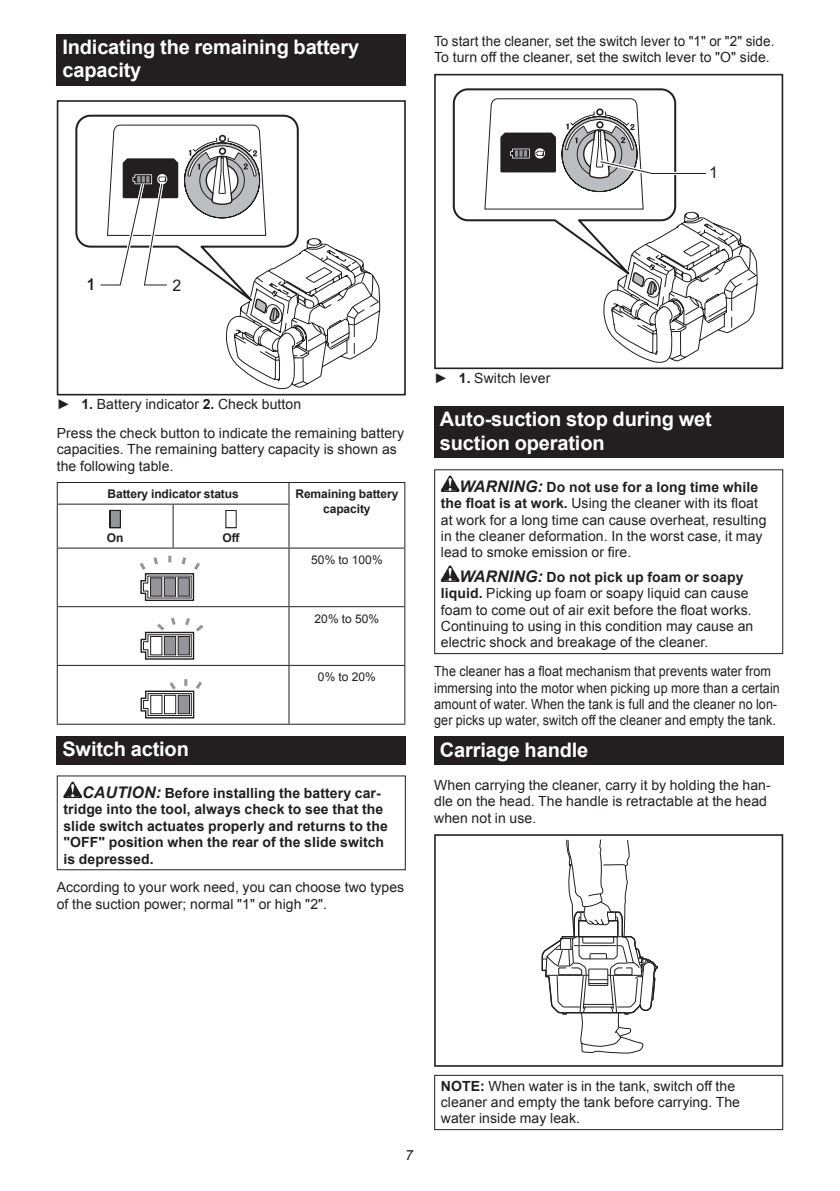
<style>
.page{position:relative;width:840px;height:1191px;background:#fff}
.page>*{position:absolute;margin:0;border:0;box-sizing:border-box;transform-origin:0 0}
.t1{font:700 20px/23.4px "Arial";letter-spacing:-.01em;color:#fff}
.t2{font:16px "Arial";color:#231f20}
.t3{font:14px/16.4px "Arial";letter-spacing:.005em;color:#231f20}
.t4{font:14px/16.4px "Arial";letter-spacing:.005em;color:#231f20;scale:.9 1}
.t5{font:700 14px/16.4px "Arial";letter-spacing:.005em;color:#231f20}
.t6{font:14px/16.4px "Arial";letter-spacing:.005em;color:#231f20;scale:.96 1}
.t7{font:italic 14px "Arial";color:#231f20}
.t8{font:700 12px/14px "Arial";letter-spacing:-.01em;color:#231f20;text-align:center}
.t9{font:12px "Arial";letter-spacing:.005em;color:#231f20}
.s1{font-weight:700}
.s2{font-style:italic;font-size:16px}
.s3{font-weight:700;font-style:italic;font-size:16px}
</style>
<div class="page">
<div style="left:57px;top:34px;width:348px;height:52px;background:#231f20"></div>
<svg style="left:75px;top:114px;width:223px;height:134px"></svg>
<div style="left:57px;top:100px;width:348px;height:295px;border:2px solid #231f20"></div>
<svg style="left:98px;top:124px;width:282px;height:271px"></svg>
<hr style="left:57px;top:482px;width:116px;height:1px;background:#231f20">
<svg style="left:57px;top:483px;width:1px;height:20px"></svg>
<hr style="left:173px;top:482px;width:116px;height:1px;background:#231f20">
<hr style="left:289px;top:482px;width:116px;height:1px;background:#231f20">
<svg style="left:288px;top:483px;width:1px;height:20px"></svg>
<svg style="left:404px;top:483px;width:1px;height:21px"></svg>
<hr style="left:57px;top:503px;width:116px;height:1px;background:#231f20">
<hr style="left:57px;top:504px;width:1px;height:43px;background:#231f20">
<hr style="left:173px;top:503px;width:116px;height:1px;background:#231f20">
<hr style="left:172px;top:504px;width:1px;height:43px;background:#231f20">
<hr style="left:288px;top:504px;width:1px;height:43px;background:#231f20">
<hr style="left:404px;top:504px;width:1px;height:43px;background:#231f20">
<hr style="left:57px;top:547px;width:116px;height:1px;background:#231f20">
<hr style="left:57px;top:548px;width:1px;height:58px;background:#231f20">
<hr style="left:173px;top:547px;width:116px;height:1px;background:#231f20">
<hr style="left:289px;top:547px;width:116px;height:1px;background:#231f20">
<hr style="left:288px;top:548px;width:1px;height:58px;background:#231f20">
<hr style="left:404px;top:548px;width:1px;height:58px;background:#231f20">
<hr style="left:57px;top:606px;width:116px;height:1px;background:#231f20">
<hr style="left:57px;top:607px;width:1px;height:58px;background:#231f20">
<hr style="left:173px;top:606px;width:116px;height:1px;background:#231f20">
<hr style="left:289px;top:606px;width:116px;height:1px;background:#231f20">
<hr style="left:288px;top:607px;width:1px;height:58px;background:#231f20">
<hr style="left:404px;top:607px;width:1px;height:58px;background:#231f20">
<hr style="left:57px;top:665px;width:116px;height:1px;background:#231f20">
<hr style="left:57px;top:666px;width:1px;height:57px;background:#231f20">
<hr style="left:173px;top:665px;width:116px;height:1px;background:#231f20">
<hr style="left:289px;top:665px;width:116px;height:1px;background:#231f20">
<hr style="left:288px;top:666px;width:1px;height:57px;background:#231f20">
<hr style="left:404px;top:666px;width:1px;height:57px;background:#231f20">
<hr style="left:57px;top:723px;width:116px;height:1px;background:#231f20">
<hr style="left:173px;top:723px;width:116px;height:1px;background:#231f20">
<hr style="left:289px;top:723px;width:116px;height:1px;background:#231f20">
<svg style="left:112px;top:512px;width:6px;height:14px"></svg>
<div style="left:109px;top:510px;width:12px;height:18px;border:1px solid #231f20"></div>
<div style="left:225px;top:510px;width:12px;height:18px;background:#656263"></div>
<div style="left:226px;top:510px;width:10px;height:17px;background:#fff"></div>
<div style="left:225px;top:510px;width:11px;height:18px;border:1px solid #231f20"></div>
<svg style="left:140px;top:555px;width:60px;height:46px"></svg>
<svg style="left:140px;top:618px;width:63px;height:41px"></svg>
<svg style="left:140px;top:679px;width:62px;height:39px"></svg>
<div style="left:57px;top:736px;width:348px;height:28px;background:#231f20"></div>
<svg style="left:63px;top:781px;width:19px;height:17px"></svg>
<div style="left:57px;top:775px;width:348px;height:95px;border:1px solid #231f20"></div>
<svg style="left:452px;top:88px;width:223px;height:134px"></svg>
<div style="left:434px;top:74px;width:348px;height:295px;border:2px solid #231f20"></div>
<svg style="left:484px;top:98px;width:273px;height:271px"></svg>
<div style="left:434px;top:406px;width:348px;height:52px;background:#231f20"></div>
<svg style="left:440px;top:475px;width:19px;height:17px"></svg>
<svg style="left:440px;top:565px;width:19px;height:17px"></svg>
<div style="left:434px;top:469px;width:348px;height:185px;border:1px solid #231f20"></div>
<div style="left:434px;top:736px;width:348px;height:29px;background:#231f20"></div>
<svg style="left:541px;top:839px;width:118px;height:214px"></svg>
<div style="left:434px;top:834px;width:348px;height:232px;border:2px solid #231f20"></div>
<div style="left:434px;top:1074px;width:348px;height:56px;border:1px solid #231f20"></div>
<h1 class="t1" style="left:62px;top:36px;width:298px">Indicating the remaining battery capacity</h1>
<p class="t6" style="left:434px;top:33px;width:356px">To start the cleaner, set the switch lever to "1" or "2" side.<br>To turn off the cleaner, set the switch lever to "O" side.</p>
<p class="t2" style="left:708px;top:162px;width:10px">1</p>
<p class="t2" style="left:86px;top:274px;width:10px">1</p>
<p class="t2" style="left:172px;top:275px;width:10px">2</p>
<p class="t3" style="left:57px;top:390px;width:348px;line-height:28.8px">► <span class="s1">1.</span> Battery indicator <span class="s1">2.</span> Check button<br>Press the check button to indicate the remaining battery</p>
<p class="t3" style="left:57px;top:441px;width:341px">capacities. The remaining battery capacity is shown as the following table.</p>
<p class="t8" style="left:107px;top:487px;width:133px">Battery indicator status</p>
<p class="t8" style="left:295px;top:487px;width:104px">Remaining battery capacity</p>
<p class="t8" style="left:107px;top:531px;width:18px">On</p>
<p class="t8" style="left:222px;top:531px;width:19px">Off</p>
<p class="t9" style="left:311px;top:552px;width:73px">50% to 100%</p>
<p class="t9" style="left:314px;top:610px;width:66px">20% to 50%</p>
<p class="t9" style="left:318px;top:669px;width:59px">0% to 20%</p>
<h1 class="t1" style="left:62px;top:738px;width:128px">Switch action</h1>
<p class="t5" style="left:63px;top:785px;width:326px;text-indent:19px"><span class="s2">CAUTION:</span> Before installing the battery car&shy;tridge into the tool, always check to see that the slide switch actuates properly and returns to the "OFF" position when the rear of the slide switch is depressed.</p>
<p class="t3" style="left:57px;top:879px;width:349px">According to your work need, you can choose two types of the suction power; normal "1" or high "2".</p>
<p class="t3" style="left:434px;top:370px;width:118px">► <span class="s1">1.</span> Switch lever</p>
<h1 class="t1" style="left:439px;top:408px;width:273px">Auto-suction stop during wet suction operation</h1>
<p class="t3" style="left:440px;top:479px;width:327px;text-indent:19px"><span class="s3">WARNING:</span> <span class="s1">Do not use for a long time while the float is at work.</span> Using the cleaner with its float at work for a long time can cause overheat, resulting in the cleaner deformation. In the worst case, it may lead to smoke emission or fire.</p>
<p class="t3" style="left:440px;top:569px;width:314px;text-indent:19px"><span class="s3">WARNING:</span> <span class="s1">Do not pick up foam or soapy liquid.</span> Picking up foam or soapy liquid can cause foam to come out of air exit before the float works.<br>Continuing to using in this condition may cause an electric shock and breakage of the cleaner.</p>
<p class="t4" style="left:434px;top:663px;width:385px">The cleaner has a float mechanism that prevents water from immersing into the motor when picking up more than a certain amount of water. When the tank is full and the cleaner no lon&shy;ger picks up water, switch off the cleaner and empty the tank.</p>
<h1 class="t1" style="left:439px;top:738px;width:150px">Carriage handle</h1>
<p class="t3" style="left:434px;top:777px;width:338px">When carrying the cleaner, carry it by holding the han&shy;dle on the head. The handle is retractable at the head when not in use.</p>
<p class="t7" style="left:405px;top:1146px;width:9px">7</p>
<p class="t3" style="left:440px;top:1077px;width:300px"><span class="s1">NOTE:</span> When water is in the tank, switch off the cleaner and empty the tank before carrying. The water inside may leak.</p>
</div>
